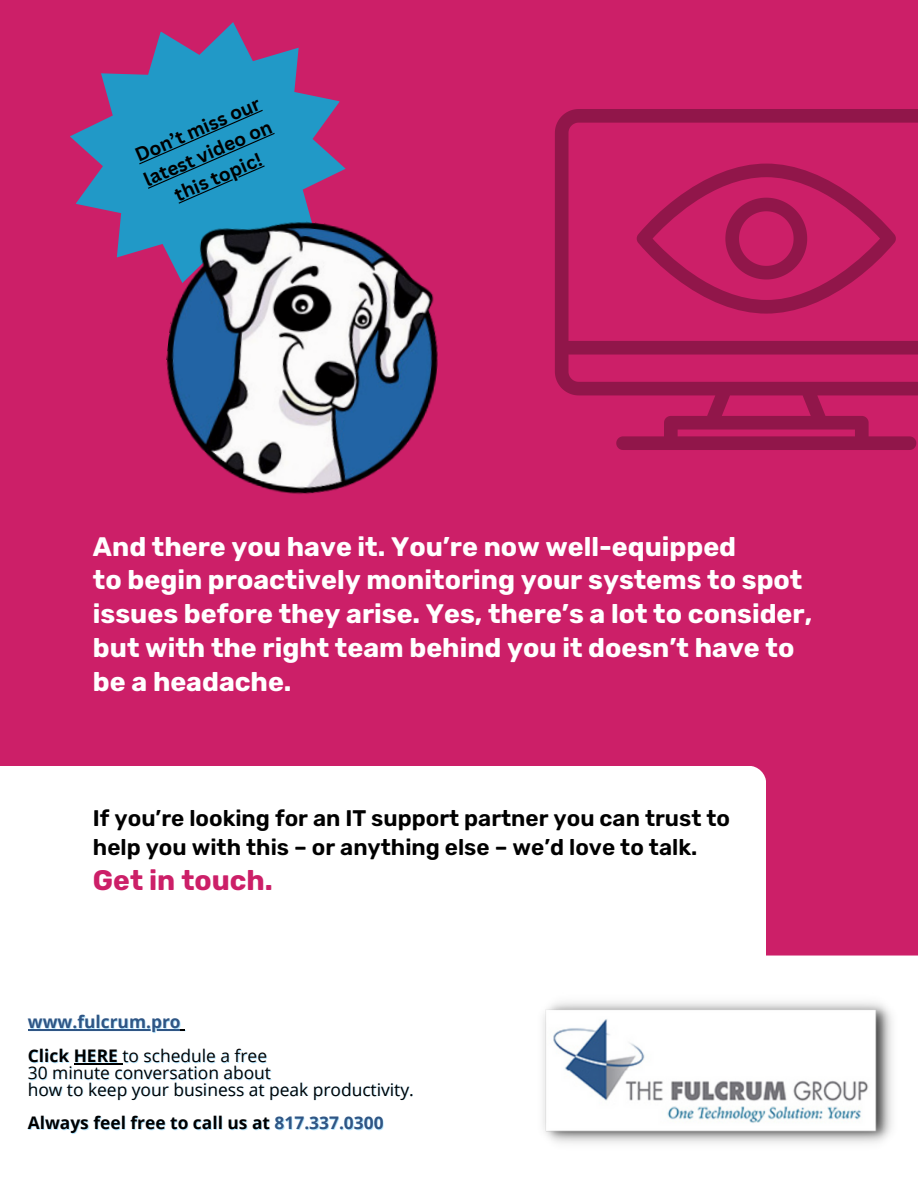
<style>
.page{position:relative;width:918px;height:1188px;background:#fff}
.page>*{position:absolute;margin:0;border:0;box-sizing:border-box;transform-origin:0 0}
.t1{font:700 28.2px "Rubik";color:#cc1f68}
.t2{font:700 26.85px/33.9px "Rubik";color:#fff}
.t3{font:600 22.5px/28.5px "Rubik";color:#000}
.t4{font:700 19.05px/25.8px "Canva Sans";color:#000;text-align:center}
.t5{font:17.4px/16.8px "Open Sans";color:#000}
.t6{font:700 17.4px/33.8px "Open Sans";color:#2f5584}
.t7{font:700 17.4px "Open Sans";color:#000}
.s1{color:#000}
.s2{color:rgb(63 192 255/.4)}
.s3{font-weight:400;color:#000}
.s4{color:#2f5584}
</style>
<div class="page">
<img style="left:0;top:0;width:918px;height:1144px">
<hr style="left:28px;top:1029px;width:153px;height:1px;background:#2f5584">
<hr style="left:74px;top:1063px;width:48px;height:1px;background:#000">
<p class="t4" style="left:129px;top:145px;width:139px;rotate:-24deg">Don’t miss our latest video on this topic!</p>
<p class="t2" style="left:93px;top:529px;width:721px">And there you have it. You’re now well-equipped<br>to begin proactively monitoring your systems to spot issues before they arise. Yes, there’s a lot to consider, but with the right team behind you it doesn’t have to be a headache.</p>
<p class="t3" style="left:93px;top:804px;width:639px">If you’re looking for an IT support partner you can trust to help you with this – or anything else – we’d love to talk.</p>
<p class="t1" style="left:93px;top:864px;width:181px">Get in touch.</p>
<p class="t6" style="left:28px;top:1004px;width:241px">www.fulcrum.pro<br><span class="s1">Click</span> <span class="s2">HERE</span> <span class="s3">to schedule a free</span></p>
<p class="t5" style="left:28px;top:1064px;width:387px">30 minute conversation about<br>how to keep your business at peak productivity.</p>
<p class="t7" style="left:28px;top:1111px;width:357px">Always feel free to call us at <span class="s4">817.337.0300</span></p>
</div>
